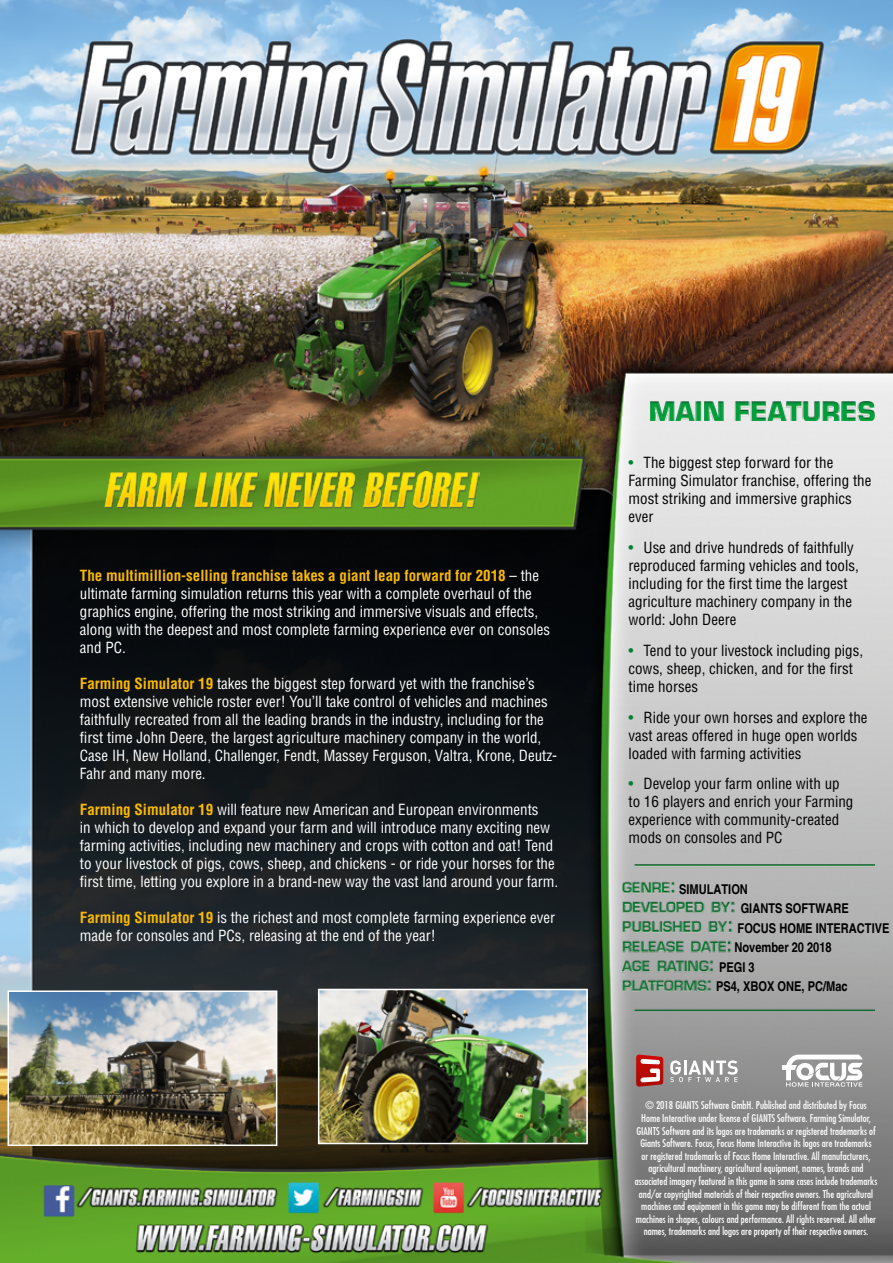
<style>
.page{position:relative;width:893px;height:1263px;background:#fff}
.page>*{position:absolute;margin:0;border:0;box-sizing:border-box;transform-origin:0 0}
.t1{font:condensed 15px/18px "Helvetica";color:#fff}
.t2{font:condensed 15px/18px "Helvetica";color:#000}
.t3{font:700 condensed 13.5px "Helvetica";color:#000}
.t4{font:10.5px/12.6px "Fujiyama Plain";color:#fff;text-align:center}
.s1{font-weight:700;color:#fbba00}
.s2{color:#008030}
</style>
<div class="page">
<img style="left:0;top:0;width:893px;height:1263px">
<img style="left:622px;top:864px;width:253px;height:147px">
<img style="left:651px;top:401px;width:224px;height:20px">
<img style="left:104px;top:471px;width:376px;height:37px">
<svg style="left:670px;top:1060px;width:68px;height:22px"></svg>
<svg style="left:636px;top:1054px;width:27px;height:33px"></svg>
<svg style="left:782px;top:1054px;width:80px;height:33px"></svg>
<img style="left:11px;top:993px;width:263px;height:150px">
<div style="left:8px;top:990px;width:269px;height:156px;border:2px solid #fff"></div>
<img style="left:321px;top:992px;width:264px;height:149px">
<div style="left:318px;top:989px;width:270px;height:155px;border:2px solid #fff"></div>
<p class="t1" style="left:80px;top:566px;width:472px"><span class="s1">The multimillion-selling franchise takes a giant leap forward for 2018</span> – the ultimate farming simulation returns this year with a complete overhaul of the graphics engine, offering the most striking and immersive visuals and effects, along with the deepest and most complete farming experience ever on consoles and PC.</p>
<p class="t1" style="left:80px;top:674px;width:479px"><span class="s1">Farming Simulator 19</span> takes the biggest step forward yet with the franchise’s most extensive vehicle roster ever! You’ll take control of vehicles and machines faithfully recreated from all the leading brands in the industry, including for the first time John Deere, the largest agriculture machinery company in the world, Case IH, New Holland, Challenger, Fendt, Massey Ferguson, Valtra, Krone, Deutz-Fahr and many more.</p>
<p class="t1" style="left:80px;top:800px;width:480px"><span class="s1">Farming Simulator 19</span> will feature new American and European environments<br>in which to develop and expand your farm and will introduce many exciting new farming activities, including new machinery and crops with cotton and oat! Tend to your livestock of pigs, cows, sheep, and chickens - or ride your horses for the first time, letting you explore in a brand-new way the vast land around your farm.</p>
<p class="t1" style="left:80px;top:908px;width:477px"><span class="s1">Farming Simulator 19</span> is the richest and most complete farming experience ever made for consoles and PCs, releasing at the end of the year!</p>
<p class="t2" style="left:628px;top:454px;width:244px"><span class="s2">•</span> The biggest step forward for the<br>Farming Simulator franchise, offering the most striking and immersive graphics ever</p>
<p class="t2" style="left:628px;top:538px;width:232px"><span class="s2">•</span> Use and drive hundreds of faithfully reproduced farming vehicles and tools, including for the first time the largest agriculture machinery company in the world: John Deere</p>
<p class="t2" style="left:628px;top:641px;width:236px"><span class="s2">•</span> Tend to your livestock including pigs, cows, sheep, chicken, and for the first time horses</p>
<p class="t2" style="left:628px;top:708px;width:241px"><span class="s2">•</span> Ride your own horses and explore the vast areas offered in huge open worlds loaded with farming activities</p>
<p class="t2" style="left:628px;top:775px;width:226px"><span class="s2">•</span> Develop your farm online with up to 16 players and enrich your Farming experience with community-created mods on consoles and PC</p>
<p class="t3" style="left:679px;top:879px;width:70px">SIMULATION</p>
<p class="t3" style="left:741px;top:899px;width:110px">GIANTS SOFTWARE</p>
<p class="t3" style="left:738px;top:918px;width:153px">FOCUS HOME INTERACTIVE</p>
<p class="t3" style="left:734px;top:938px;width:99px">November 20 2018</p>
<p class="t3" style="left:719px;top:957px;width:37px">PEGI 3</p>
<p class="t3" style="left:716px;top:977px;width:133px">PS4, XBOX ONE, PC/Mac</p>
<p class="t4" style="left:635px;top:1099px;width:244px">© 2018 GIANTS Software GmbH. Published and distributed by Focus Home Interactive under license of GIANTS Software. Farming Simulator, GIANTS Software and its logos are trademarks or registered trademarks of Giants Software. Focus, Focus Home Interactive its logos are trademarks<br>or registered trademarks of Focus Home Interactive. All manufacturers, agricultural machinery, agricultural equipment, names, brands and associated imagery featured in this game in some cases include trademarks and/or copyrighted materials of their respective owners. The agricultural machines and equipment in this game may be different from the actual machines in shapes, colours and performance. All rights reserved. All other names, trademarks and logos are property of their respective owners.</p>
</div>
